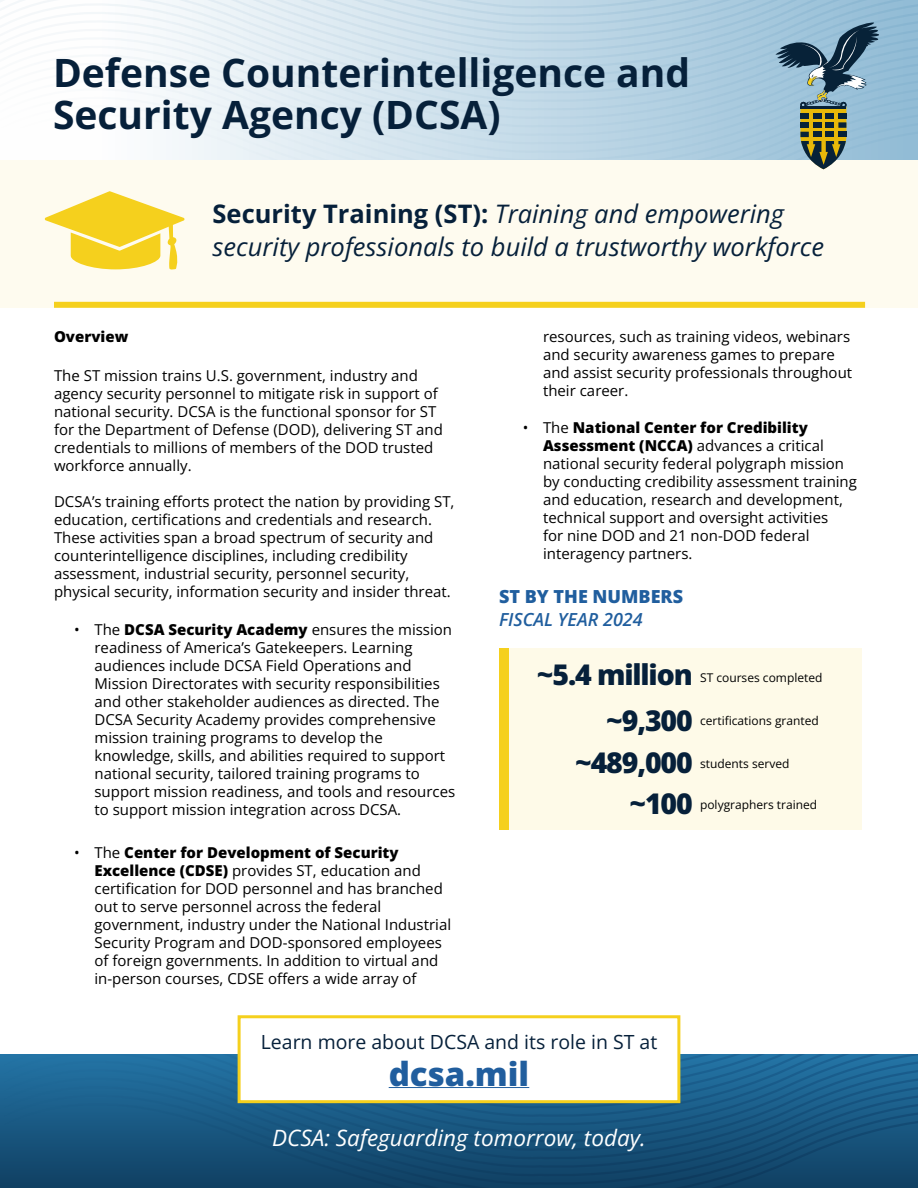
<style>
.page{position:relative;width:918px;height:1188px;background:#fff}
.page>*{position:absolute;margin:0;border:0;box-sizing:border-box;transform-origin:0 0}
.t1{font:700 39px/42px "Open Sans";color:#06203a}
.t2{font:800 33px "Open Sans";color:#215e9e}
.t3{font:800 28.5px "Open Sans";letter-spacing:-.04em;color:#06203a}
.t4{font:italic 25.5px/33px "Open Sans";color:#06203a}
.t5{font:italic 22.5px "Open Sans";color:#fff}
.t6{font:19.5px "Open Sans";color:#06203a}
.t7{font:800 18px "Open Sans";color:#205e9e}
.t8{font:italic 600 18px "Open Sans";color:#205e9e}
.t9{font:15px/18px "Open Sans";color:#000}
.t10{font:800 15px "Open Sans";color:#000}
.t11{font:12px "Open Sans";color:#000}
.s1{font-weight:700;font-style:normal}
.s2{font-weight:800}
</style>
<div class="page">
<svg style="left:0;top:1055px;width:918px;height:9px;background:#2270a1"></svg>
<svg style="left:0;top:1064px;width:918px;height:8px;background:#216d9c"></svg>
<svg style="left:0;top:1072px;width:918px;height:9px;background:#1f6998"></svg>
<svg style="left:0;top:1081px;width:918px;height:107px;background:#165179"></svg>
<div style="left:0;top:160px;width:918px;height:148px;background:#fefbef"></div>
<div style="left:54px;top:302px;width:811px;height:6px;background:#f5d01d"></div>
<div style="left:503px;top:649px;width:359px;height:181px;background:#fefae8"></div>
<div style="left:238px;top:1015px;width:442px;height:88px;background:#fff;border:3px solid #f5d01d"></div>
<div style="left:499px;top:649px;width:10px;height:181px;background:#f5d01d"></div>
<svg style="left:44px;top:191px;width:141px;height:79px"></svg>
<svg style="left:0;top:0;width:918px;height:169px"></svg>
<hr style="left:389px;top:1087px;width:140px;height:1px;background:#215e9e">
<h1 class="t1" style="left:53px;top:51px;width:639px">Defense Counterintelligence and<br>Security Agency (DCSA)</h1>
<h3 class="t4" style="left:213px;top:196px;width:613px"><span class="s1">Security Training (ST):</span> Training and empowering security professionals to build a trustworthy workforce</h3>
<p class="t10" style="left:54px;top:327px;width:76px">Overview</p>
<p class="t9" style="left:54px;top:366px;width:390px">The ST mission trains U.S. government, industry and agency security personnel to mitigate risk in support of national security. DCSA is the functional sponsor for ST for the Department of Defense (DOD), delivering ST and credentials to millions of members of the DOD trusted workforce annually.</p>
<p class="t9" style="left:54px;top:492px;width:402px">DCSA’s training efforts protect the nation by providing ST, education, certifications and credentials and research.<br>These activities span a broad spectrum of security and counterintelligence disciplines, including credibility assessment, industrial security, personnel security, physical security, information security and insider threat.</p>
<p class="t9" style="left:94px;top:620px;width:362px;text-indent:-20px">• The <span class="s2">DCSA Security Academy</span> ensures the mission readiness of America’s Gatekeepers. Learning audiences include DCSA Field Operations and Mission Directorates with security responsibilities and other stakeholder audiences as directed. The DCSA Security Academy provides comprehensive mission training programs to develop the knowledge, skills, and abilities required to support national security, tailored training programs to support mission readiness, and tools and resources to support mission integration across DCSA.</p>
<p class="t9" style="left:94px;top:843px;width:358px;text-indent:-20px">• The <span class="s2">Center for Development of Security Excellence (CDSE)</span> provides ST, education and certification for DOD personnel and has branched out to serve personnel across the federal government, industry under the National Industrial Security Program and DOD-sponsored employees of foreign governments. In addition to virtual and in-person courses, CDSE offers a wide array of</p>
<p class="t9" style="left:543px;top:328px;width:311px">resources, such as training videos, webinars and security awareness games to prepare and assist security professionals throughout their career.</p>
<p class="t9" style="left:543px;top:418px;width:315px;text-indent:-20px">• The <span class="s2">National Center for Credibility Assessment (NCCA)</span> advances a critical national security federal polygraph mission by conducting credibility assessment training and education, research and development, technical support and oversight activities<br>for nine DOD and 21 non-DOD federal interagency partners.</p>
<p class="t7" style="left:499px;top:584px;width:186px">ST BY THE NUMBERS</p>
<p class="t8" style="left:499px;top:607px;width:145px">FISCAL YEAR 2024</p>
<h3 class="t3" style="left:537px;top:655px;width:157px">~5.4 million</h3>
<p class="t11" style="left:700px;top:669px;width:124px">ST courses completed</p>
<h3 class="t3" style="left:606px;top:702px;width:88px">~9,300</h3>
<p class="t11" style="left:700px;top:712px;width:120px">certifications granted</p>
<h3 class="t3" style="left:575px;top:743px;width:119px">~489,000</h3>
<p class="t11" style="left:700px;top:756px;width:91px">students served</p>
<h3 class="t3" style="left:630px;top:784px;width:65px">~100</h3>
<p class="t11" style="left:700px;top:796px;width:119px">polygraphers trained</p>
<h3 class="t6" style="left:261px;top:1028px;width:398px">Learn more about DCSA and its role in ST at</h3>
<h2 class="t2" style="left:389px;top:1051px;width:142px">dcsa.mil</h2>
<h3 class="t5" style="left:272px;top:1122px;width:375px">DCSA: Safeguarding tomorrow, today.</h3>
</div>
